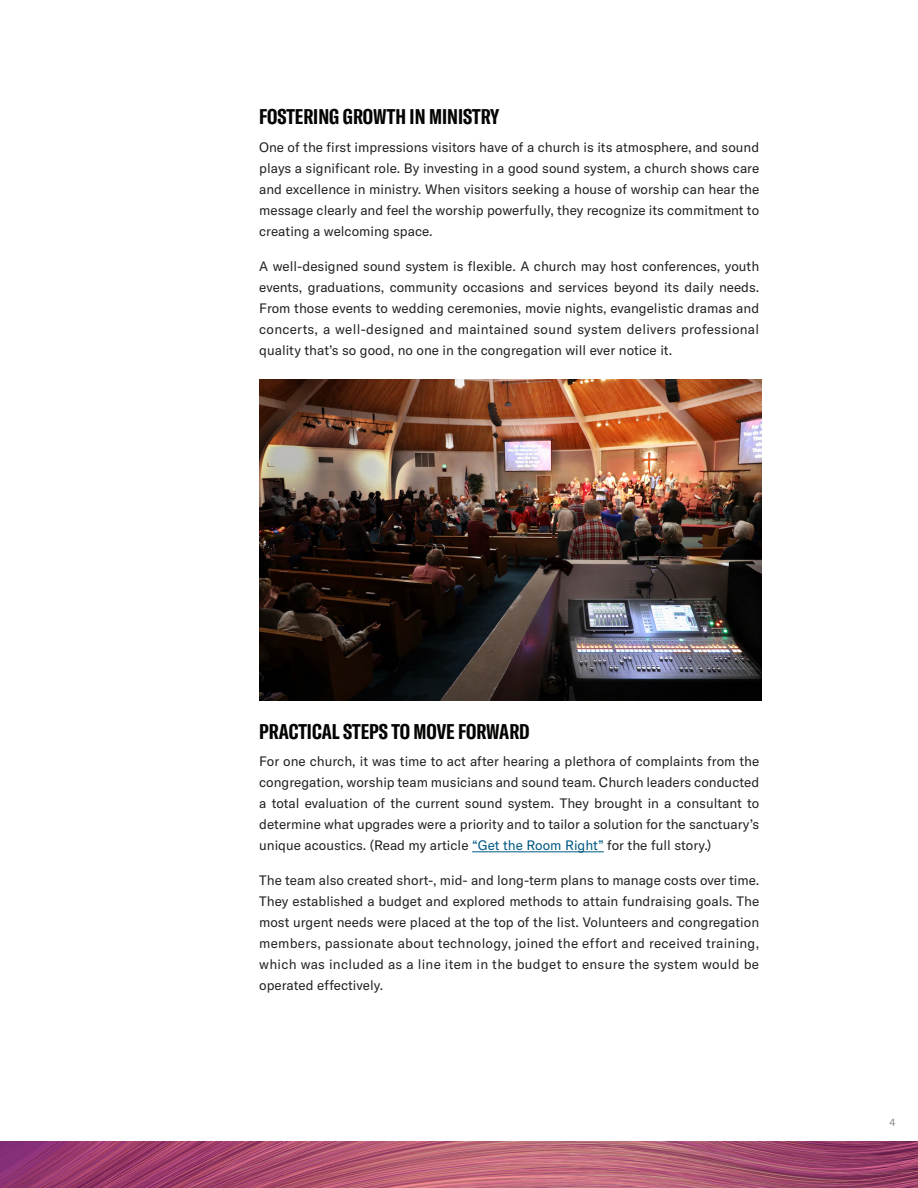
<style>
.page{position:relative;width:918px;height:1188px;background:#fff}
.page>*{position:absolute;margin:0;border:0;box-sizing:border-box;transform-origin:0 0}
.small_heading{font:700 extra-condensed 21px "GT America Y";color:#040503}
.body_copy{font:13.5px/21px "GT America Y";color:#231f20;text-align:justify}
.t1{font:10.5px "GT America Y";color:#88888a}
.s1{color:#005883}
</style>
<div class="page">
<img style="left:259px;top:379px;width:502px;height:321px">
<img style="left:0;top:1142px;width:918px;height:46px">
<hr style="left:472px;top:851px;width:132px;height:1px;background:#005883">
<p class="small_heading" style="left:259px;top:104px;width:242px">FOSTERING GROWTH IN MINISTRY</p>
<p class="body_copy" style="left:259px;top:137px;width:502px">One of the first impressions visitors have of a church is its atmosphere, and sound plays a significant role. By investing in a good sound system, a church shows care and excellence in ministry. When visitors seeking a house of worship can hear the message clearly and feel the worship powerfully, they recognize its commitment to creating a welcoming space.</p>
<p class="body_copy" style="left:259px;top:255px;width:502px">A well-designed sound system is flexible. A church may host conferences, youth events, graduations, community occasions and services beyond its daily needs.<br>From those events to wedding ceremonies, movie nights, evangelistic dramas and concerts, a well-designed and maintained sound system delivers professional quality that’s so good, no one in the congregation will ever notice it.</p>
<p class="small_heading" style="left:259px;top:719px;width:272px">PRACTICAL STEPS TO MOVE FORWARD</p>
<p class="body_copy" style="left:259px;top:751px;width:502px">For one church, it was time to act after hearing a plethora of complaints from the congregation, worship team musicians and sound team. Church leaders conducted a total evaluation of the current sound system. They brought in a consultant to determine what upgrades were a priority and to tailor a solution for the sanctuary’s unique acoustics. (Read my article <span class="s1">“Get the Room Right”</span> for the full story.)</p>
<p class="body_copy" style="left:259px;top:870px;width:502px">The team also created short-, mid- and long-term plans to manage costs over time.<br>They established a budget and explored methods to attain fundraising goals. The most urgent needs were placed at the top of the list. Volunteers and congregation members, passionate about technology, joined the effort and received training, which was included as a line item in the budget to ensure the system would be operated effectively.</p>
<p class="t1" style="left:890px;top:1116px;width:8px">4</p>
</div>
